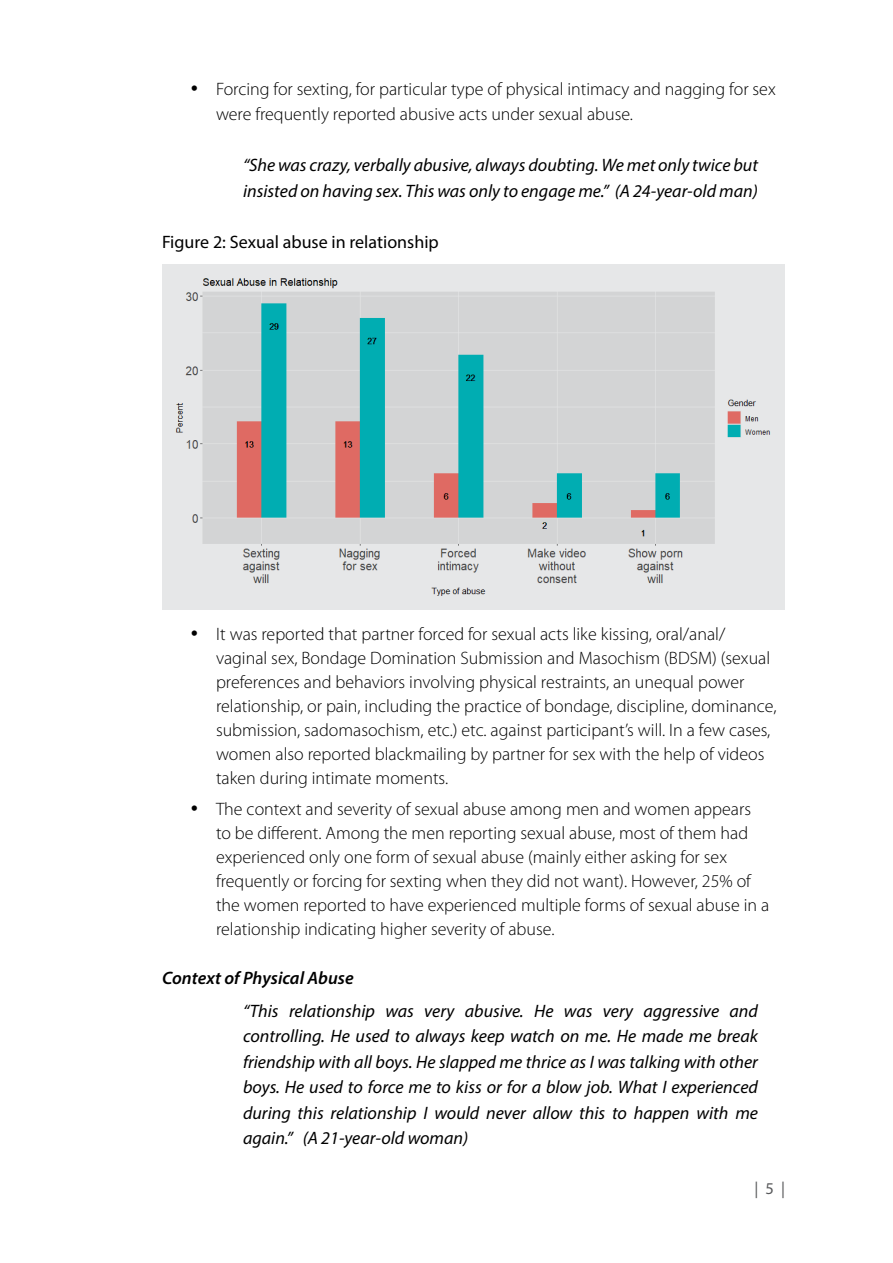
<style>
.page{position:relative;width:893px;height:1263px;background:#fff}
.page>*{position:absolute;margin:0;border:0;box-sizing:border-box;transform-origin:0 0}
.t1{font:300 18px/24px "Myriad Pro";color:#000}
.t2{font:italic 18px/25.5px "Myriad Pro";color:#000}
.t3{font:18px "Myriad Pro";color:#000}
.t4{font:italic 600 18px "Myriad Pro";color:#000}
.t5{font:16.5px "Myriad Pro";color:#58595b}
.s1{font-family:"Futura BT"}
</style>
<div class="page">
<div style="left:162px;top:265px;width:623px;height:345px;background:#e6e7e8"></div>
<img style="left:175px;top:278px;width:596px;height:318px">
<p class="t1" style="left:216px;top:76px;width:561px;line-height:25.5px;text-indent:-27px"><span class="s1">•</span> Forcing for sexting, for particular type of physical intimacy and nagging for sex were frequently reported abusive acts under sexual abuse.</p>
<p class="t2" style="left:243px;top:152px;width:516px">“She was crazy, verbally abusive, always doubting. We met only twice but insisted on having sex. This was only to engage me.” (A 24-year-old man)</p>
<p class="t3" style="left:162px;top:231px;width:278px">Figure 2: Sexual abuse in relationship</p>
<p class="t1" style="left:216px;top:622px;width:562px;text-indent:-27px"><span class="s1">•</span> It was reported that partner forced for sexual acts like kissing, oral/anal/ vaginal sex, Bondage Domination Submission and Masochism (BDSM) (sexual preferences and behaviors involving physical restraints, an unequal power relationship, or pain, including the practice of bondage, discipline, dominance, submission, sadomasochism, etc.) etc. against participant’s will. In a few cases, women also reported blackmailing by partner for sex with the help of videos taken during intimate moments.</p>
<p class="t1" style="left:216px;top:797px;width:555px;text-indent:-27px"><span class="s1">•</span> The context and severity of sexual abuse among men and women appears to be different. Among the men reporting sexual abuse, most of them had experienced only one form of sexual abuse (mainly either asking for sex frequently or forcing for sexting when they did not want). However, 25% of the women reported to have experienced multiple forms of sexual abuse in a relationship indicating higher severity of abuse.</p>
<p class="t4" style="left:162px;top:967px;width:193px">Context of Physical Abuse</p>
<p class="t2" style="left:243px;top:997px;width:516px;text-align:justify">“This relationship was very abusive. He was very aggressive and controlling. He used to always keep watch on me. He made me break friendship with all boys. He slapped me thrice as I was talking with other boys. He used to force me to kiss or for a blow job. What I experienced during this relationship I would never allow this to happen with me again.” (A 21-year-old woman)</p>
<p class="t5" style="left:755px;top:1179px;width:32px">| 5 |</p>
</div>
